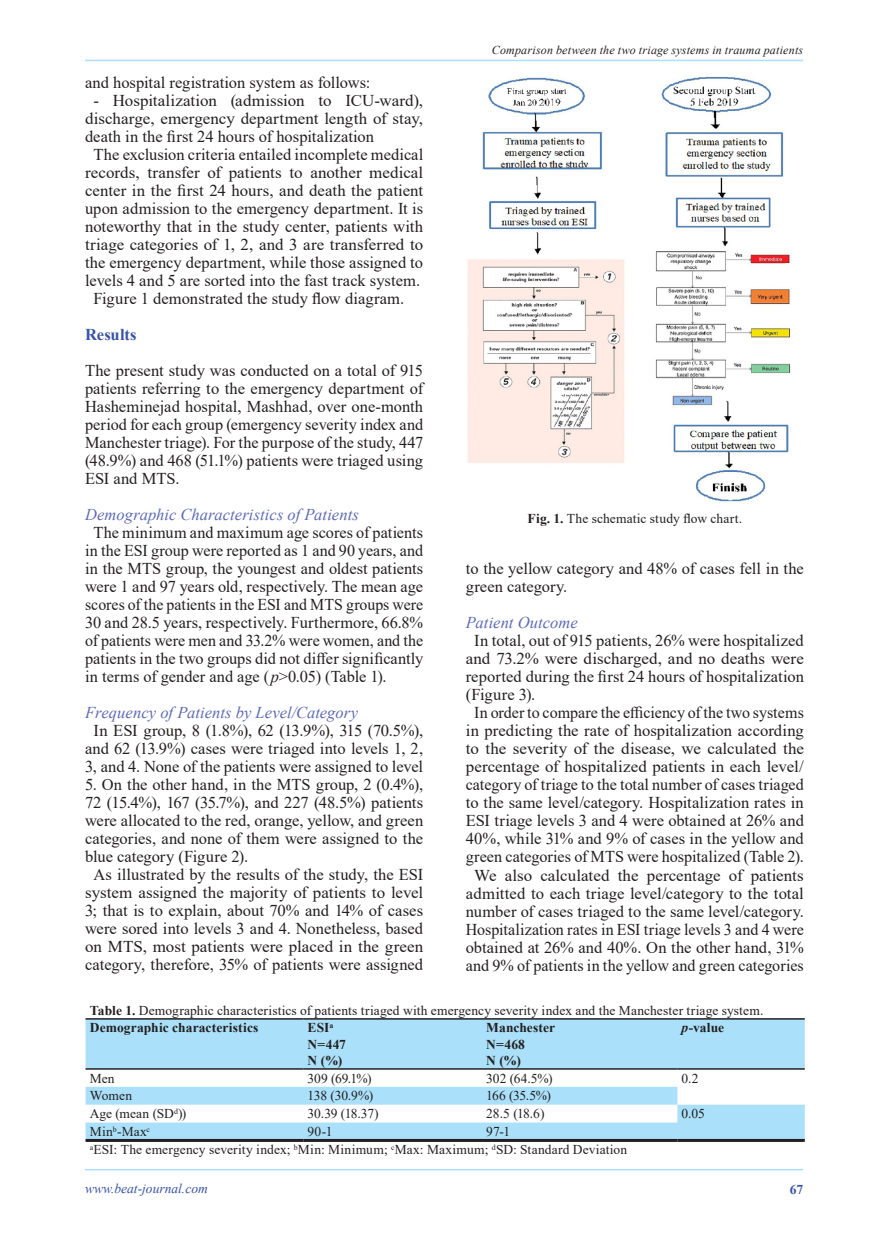
<style>
.page{position:relative;width:889px;height:1242px;background:#fff}
.page>*{position:absolute;margin:0;border:0;box-sizing:border-box;transform-origin:0 0}
.t1{font:16.5px/18px "Times New Roman";color:#231f20;text-align:justify}
.t2{font:italic 16.5px "Times New Roman";letter-spacing:.005em;color:#5d6ab2}
.t3{font:700 16.5px "Times New Roman";letter-spacing:.005em;color:#3a53a3}
.t4{font:13.5px/17.7px "Times New Roman";letter-spacing:.005em;color:#231f20}
.t5{font:700 13.5px/16.2px "Times New Roman";letter-spacing:.01em;color:#231f20}
.t6{font:italic 13.5px "Times New Roman";color:#3a53a3}
.t7{font:700 13.5px "Times New Roman";color:#3a53a3}
.t8{font:italic 12px "Times New Roman";letter-spacing:.015em;color:#231f20}
.s1{font-style:italic}
.s2{font-weight:700}
</style>
<div class="page">
<hr style="left:85px;top:1169px;width:718px;height:1px;background:#aae0f9">
<hr style="left:85px;top:60px;width:718px;height:1px;background:#aae0f9">
<img style="left:467px;top:77px;width:323px;height:425px">
<svg style="left:86px;top:1019px;width:718px;height:120px;fill:#aae0f9"></svg>
<hr style="left:677px;top:1018px;width:127px;height:1px;background:#231f20">
<hr style="left:482px;top:1018px;width:195px;height:1px;background:#231f20">
<hr style="left:303px;top:1018px;width:179px;height:1px;background:#231f20">
<hr style="left:86px;top:1018px;width:217px;height:1px;background:#231f20">
<hr style="left:677px;top:1068px;width:127px;height:1px;background:#231f20">
<hr style="left:482px;top:1068px;width:195px;height:1px;background:#231f20">
<hr style="left:303px;top:1068px;width:179px;height:1px;background:#231f20">
<hr style="left:86px;top:1068px;width:217px;height:1px;background:#231f20">
<hr style="left:677px;top:1139px;width:127px;height:3px;background:#231f20">
<hr style="left:482px;top:1139px;width:195px;height:3px;background:#231f20">
<hr style="left:303px;top:1139px;width:179px;height:3px;background:#231f20">
<hr style="left:86px;top:1139px;width:217px;height:3px;background:#231f20">
<p class="t1" style="left:85px;top:73px;width:287px">and hospital registration system as follows:</p>
<p class="t1" style="left:94px;top:91px;width:331px">- Hospitalization (admission to ICU-ward),</p>
<p class="t1" style="left:85px;top:109px;width:340px">discharge, emergency department length of stay,</p>
<p class="t1" style="left:85px;top:127px;width:290px">death in the first 24 hours of hospitalization</p>
<p class="t1" style="left:94px;top:145px;width:331px">The exclusion criteria entailed incomplete medical</p>
<p class="t1" style="left:85px;top:163px;width:340px">records, transfer of patients to another medical</p>
<p class="t1" style="left:85px;top:181px;width:340px">center in the first 24 hours, and death the patient</p>
<p class="t1" style="left:85px;top:199px;width:340px">upon admission to the emergency department. It is</p>
<p class="t1" style="left:85px;top:217px;width:339px">noteworthy that in the study center, patients with</p>
<p class="t1" style="left:85px;top:235px;width:340px">triage categories of 1, 2, and 3 are transferred to</p>
<p class="t1" style="left:85px;top:253px;width:340px">the emergency department, while those assigned to</p>
<p class="t1" style="left:85px;top:271px;width:336px">levels 4 and 5 are sorted into the fast track system.</p>
<p class="t1" style="left:94px;top:289px;width:312px">Figure 1 demonstrated the study flow diagram.</p>
<p class="t3" style="left:85px;top:323px;width:53px">Results</p>
<p class="t1" style="left:85px;top:361px;width:340px">The present study was conducted on a total of 915 patients referring to the emergency department of Hasheminejad hospital, Mashhad, over one-month period for each group (emergency severity index and Manchester triage). For the purpose of the study, 447 (48.9%) and 468 (51.1%) patients were triaged using ESI and MTS.</p>
<p class="t2" style="left:85px;top:503px;width:275px">Demographic Characteristics of Patients</p>
<p class="t1" style="left:85px;top:523px;width:340px;text-indent:9px">The minimum and maximum age scores of patients in the ESI group were reported as 1 and 90 years, and in the MTS group, the youngest and oldest patients were 1 and 97 years old, respectively. The mean age scores of the patients in the ESI and MTS groups were 30 and 28.5 years, respectively. Furthermore, 66.8% of patients were men and 33.2% were women, and the patients in the two groups did not differ significantly in terms of gender and age (<span class="s1">p</span>&gt;0.05) (Table 1).</p>
<p class="t2" style="left:85px;top:701px;width:274px">Frequency of Patients by Level/Category</p>
<p class="t1" style="left:85px;top:721px;width:340px;text-align:center">In ESI group, 8 (1.8%), 62 (13.9%), 315 (70.5%), and 62 (13.9%) cases were triaged into levels 1, 2,<br>3, and 4. None of the patients were assigned to level</p>
<p class="t1" style="left:85px;top:775px;width:340px">5. On the other hand, in the MTS group, 2 (0.4%),</p>
<p class="t1" style="left:85px;top:793px;width:340px">72 (15.4%), 167 (35.7%), and 227 (48.5%) patients</p>
<p class="t1" style="left:85px;top:811px;width:340px">were allocated to the red, orange, yellow, and green</p>
<p class="t1" style="left:85px;top:829px;width:339px">categories, and none of them were assigned to the</p>
<p class="t1" style="left:85px;top:847px;width:165px">blue category (Figure 2).</p>
<p class="t1" style="left:94px;top:865px;width:331px">As illustrated by the results of the study, the ESI</p>
<p class="t1" style="left:85px;top:883px;width:340px">system assigned the majority of patients to level</p>
<p class="t1" style="left:85px;top:901px;width:340px">3; that is to explain, about 70% and 14% of cases</p>
<p class="t1" style="left:85px;top:919px;width:339px">were sored into levels 3 and 4. Nonetheless, based</p>
<p class="t1" style="left:85px;top:937px;width:340px">on MTS, most patients were placed in the green</p>
<p class="t1" style="left:85px;top:955px;width:340px">category, therefore, 35% of patients were assigned</p>
<p class="t8" style="left:492px;top:42px;width:313px">Comparison between the two triage systems in trauma patients</p>
<p class="t4" style="left:527px;top:509px;width:216px"><span class="s2">Fig. 1.</span> The schematic study flow chart.</p>
<p class="t1" style="left:466px;top:559px;width:340px">to the yellow category and 48% of cases fell in the green category.</p>
<p class="t2" style="left:466px;top:611px;width:113px">Patient Outcome</p>
<p class="t1" style="left:474px;top:631px;width:331px">In total, out of 915 patients, 26% were hospitalized</p>
<p class="t1" style="left:466px;top:649px;width:340px">and 73.2% were discharged, and no deaths were</p>
<p class="t1" style="left:466px;top:667px;width:340px">reported during the first 24 hours of hospitalization</p>
<p class="t1" style="left:466px;top:685px;width:71px">(Figure 3).</p>
<p class="t1" style="left:474px;top:703px;width:331px">In order to compare the efficiency of the two systems</p>
<p class="t1" style="left:466px;top:721px;width:340px">in predicting the rate of hospitalization according</p>
<p class="t1" style="left:466px;top:739px;width:340px">to the severity of the disease, we calculated the</p>
<p class="t1" style="left:466px;top:757px;width:339px">percentage of hospitalized patients in each level/</p>
<p class="t1" style="left:466px;top:775px;width:340px">category of triage to the total number of cases triaged</p>
<p class="t1" style="left:466px;top:793px;width:340px">to the same level/category. Hospitalization rates in</p>
<p class="t1" style="left:466px;top:811px;width:340px">ESI triage levels 3 and 4 were obtained at 26% and</p>
<p class="t1" style="left:466px;top:829px;width:339px">40%, while 31% and 9% of cases in the yellow and</p>
<p class="t1" style="left:466px;top:847px;width:340px">green categories of MTS were hospitalized (Table 2).</p>
<p class="t1" style="left:474px;top:865px;width:331px">We also calculated the percentage of patients</p>
<p class="t1" style="left:466px;top:883px;width:340px">admitted to each triage level/category to the total</p>
<p class="t1" style="left:466px;top:901px;width:340px">number of cases triaged to the same level/category.</p>
<p class="t1" style="left:466px;top:919px;width:340px">Hospitalization rates in ESI triage levels 3 and 4 were</p>
<p class="t1" style="left:466px;top:937px;width:340px">obtained at 26% and 40%. On the other hand, 31%</p>
<p class="t1" style="left:466px;top:955px;width:340px">and 9% of patients in the yellow and green categories</p>
<p class="t4" style="left:486px;top:1001px;width:279px;text-indent:-396px"><span class="s2">Table 1.</span> Demographic characteristics of patients triaged with emergency severity index and the Manchester triage system.<br><span class="s2">Manchester</span></p>
<p class="t5" style="left:90px;top:1019px;width:170px">Demographic characteristics</p>
<p class="t4" style="left:90px;top:1068px;width:26px">Men</p>
<p class="t4" style="left:308px;top:1068px;width:66px">309 (69.1%)</p>
<p class="t4" style="left:486px;top:1068px;width:68px">302 (64.5%)</p>
<p class="t4" style="left:681px;top:1068px;width:18px">0.2</p>
<p class="t4" style="left:90px;top:1086px;width:44px">Women</p>
<p class="t4" style="left:308px;top:1086px;width:67px">138 (30.9%)</p>
<p class="t4" style="left:486px;top:1086px;width:66px">166 (35.5%)</p>
<p class="t4" style="left:90px;top:1104px;width:98px">Age (mean (SD<sup>d</sup>))</p>
<p class="t4" style="left:307px;top:1104px;width:73px">30.39 (18.37)</p>
<p class="t4" style="left:486px;top:1104px;width:60px">28.5 (18.6)</p>
<p class="t4" style="left:681px;top:1104px;width:25px">0.05</p>
<p class="t4" style="left:90px;top:1122px;width:62px">Min<sup>b</sup>-Max<sup>c</sup></p>
<p class="t4" style="left:308px;top:1122px;width:26px">90-1</p>
<p class="t5" style="left:308px;top:1019px;width:40px">ESI<sup>a<br></sup>N=447<br>N (%)</p>
<p class="t5" style="left:681px;top:1019px;width:44px"><span class="s1">p</span>-value</p>
<p class="t5" style="left:486px;top:1035px;width:40px">N=468<br>N (%)</p>
<p class="t4" style="left:90px;top:1122px;width:539px;text-indent:396px">97-1<br><sup>a</sup>ESI: The emergency severity index; <sup>b</sup>Min: Minimum; <sup>c</sup>Max: Maximum; <sup>d</sup>SD: Standard Deviation</p>
<p class="t6" style="left:85px;top:1179px;width:124px">www.beat-journal.com</p>
<p class="t7" style="left:789px;top:1179px;width:15px">67</p>
</div>
